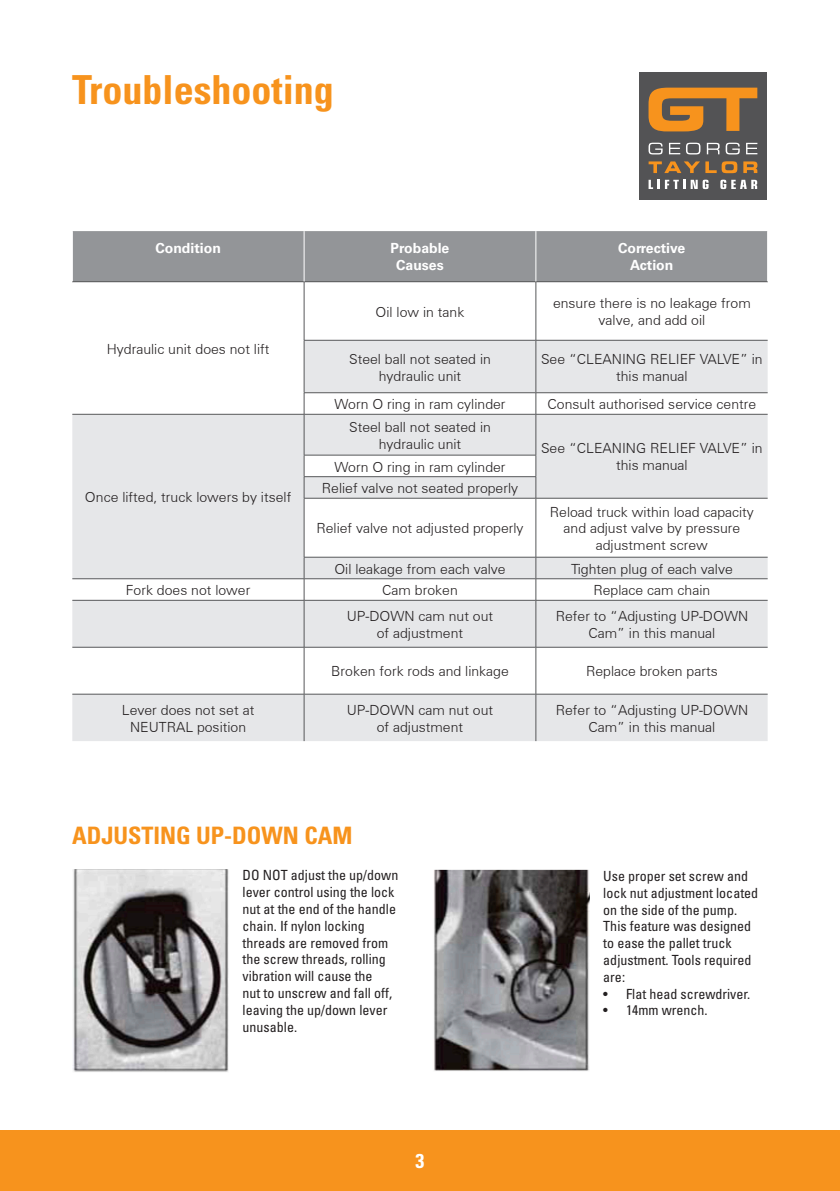
<style>
.page{position:relative;width:840px;height:1191px;background:#fff}
.page>*{position:absolute;margin:0;border:0;box-sizing:border-box;transform-origin:0 0}
.t1{font:700 condensed 40px "Univers";color:#f7931d}
.t2{font:700 condensed 24px "Univers";color:#f7931d}
.t3{font:700 condensed 20px "Univers";color:#fff}
.t4{font:300 14px/16.8px "Univers";color:#231f20;text-align:center}
.t5{font:condensed 14px/16.8px "Univers";color:#231f20}
.t6{font:700 14px "Univers";color:#fff}
</style>
<div class="page">
<div style="left:0;top:1130px;width:839px;height:61px;background:#f7931d"></div>
<div style="left:639px;top:72px;width:127px;height:127px;background:#535355"></div>
<svg style="left:648px;top:180px;width:60px;height:9px"></svg>
<svg style="left:720px;top:180px;width:36px;height:9px"></svg>
<svg style="left:648px;top:88px;width:108px;height:43px"></svg>
<svg style="left:648px;top:143px;width:14px;height:11px"></svg>
<svg style="left:669px;top:143px;width:31px;height:11px"></svg>
<svg style="left:706px;top:143px;width:13px;height:11px"></svg>
<svg style="left:725px;top:143px;width:14px;height:11px"></svg>
<svg style="left:746px;top:143px;width:11px;height:11px"></svg>
<svg style="left:648px;top:161px;width:51px;height:12px"></svg>
<svg style="left:705px;top:161px;width:32px;height:12px"></svg>
<svg style="left:743px;top:161px;width:14px;height:12px"></svg>
<div style="left:73px;top:231px;width:693px;height:50px;background:#939598"></div>
<svg style="left:72px;top:282px;width:695px;height:58px"></svg>
<svg style="left:72px;top:341px;width:695px;height:400px;fill:#e6e7e9"></svg>
<hr style="left:303px;top:282px;width:1px;height:58px;background:#57585a">
<hr style="left:535px;top:282px;width:1px;height:58px;background:#57585a">
<hr style="left:304px;top:340px;width:231px;height:1px;background:#57585a">
<hr style="left:303px;top:340px;width:1px;height:52px;background:#57585a">
<hr style="left:535px;top:340px;width:232px;height:1px;background:#57585a">
<hr style="left:535px;top:340px;width:1px;height:52px;background:#57585a">
<hr style="left:304px;top:392px;width:231px;height:1px;background:#57585a">
<svg style="left:303px;top:393px;width:1px;height:21px"></svg>
<hr style="left:535px;top:392px;width:232px;height:1px;background:#57585a">
<svg style="left:535px;top:393px;width:1px;height:21px"></svg>
<hr style="left:72px;top:414px;width:232px;height:1px;background:#57585a">
<hr style="left:304px;top:414px;width:231px;height:1px;background:#57585a">
<hr style="left:303px;top:414px;width:1px;height:41px;background:#57585a">
<hr style="left:535px;top:414px;width:232px;height:1px;background:#57585a">
<hr style="left:535px;top:414px;width:1px;height:41px;background:#57585a">
<hr style="left:304px;top:455px;width:232px;height:1px;background:#57585a">
<hr style="left:304px;top:476px;width:232px;height:1px;background:#57585a">
<svg style="left:303px;top:455px;width:1px;height:43px"></svg>
<svg style="left:535px;top:455px;width:1px;height:43px"></svg>
<hr style="left:304px;top:498px;width:231px;height:1px;background:#57585a">
<hr style="left:303px;top:498px;width:1px;height:59px;background:#57585a">
<hr style="left:535px;top:498px;width:232px;height:1px;background:#57585a">
<hr style="left:535px;top:498px;width:1px;height:59px;background:#57585a">
<hr style="left:304px;top:557px;width:231px;height:1px;background:#57585a">
<hr style="left:535px;top:557px;width:232px;height:1px;background:#57585a">
<hr style="left:72px;top:578px;width:232px;height:1px;background:#57585a">
<hr style="left:304px;top:578px;width:231px;height:1px;background:#57585a">
<svg style="left:303px;top:557px;width:1px;height:43px"></svg>
<hr style="left:535px;top:578px;width:232px;height:1px;background:#57585a">
<svg style="left:535px;top:557px;width:1px;height:43px"></svg>
<hr style="left:72px;top:600px;width:232px;height:1px;background:#57585a">
<hr style="left:304px;top:600px;width:231px;height:1px;background:#57585a">
<hr style="left:303px;top:600px;width:1px;height:47px;background:#57585a">
<hr style="left:535px;top:600px;width:232px;height:1px;background:#57585a">
<hr style="left:535px;top:600px;width:1px;height:47px;background:#57585a">
<hr style="left:72px;top:647px;width:232px;height:1px;background:#57585a">
<hr style="left:304px;top:647px;width:231px;height:1px;background:#57585a">
<hr style="left:303px;top:647px;width:1px;height:47px;background:#57585a">
<hr style="left:535px;top:647px;width:232px;height:1px;background:#57585a">
<hr style="left:535px;top:647px;width:1px;height:47px;background:#57585a">
<hr style="left:72px;top:694px;width:232px;height:1px;background:#57585a">
<hr style="left:304px;top:694px;width:231px;height:1px;background:#57585a">
<hr style="left:303px;top:694px;width:1px;height:47px;background:#57585a">
<hr style="left:535px;top:694px;width:232px;height:1px;background:#57585a">
<hr style="left:535px;top:694px;width:1px;height:47px;background:#57585a">
<hr style="left:72px;top:281px;width:232px;height:1px;background:#4b4c4d">
<hr style="left:304px;top:281px;width:231px;height:1px;background:#4b4c4d">
<hr style="left:535px;top:281px;width:232px;height:1px;background:#4b4c4d">
<hr style="left:303px;top:231px;width:1px;height:50px;background:#fff">
<hr style="left:535px;top:231px;width:1px;height:50px;background:#fff">
<img style="left:72px;top:869px;width:157px;height:203px">
<img style="left:434px;top:870px;width:155px;height:201px">
<p class="t1" style="left:72px;top:65px;width:263px">Troubleshooting</p>
<p class="t6" style="left:155px;top:240px;width:67px">Condition</p>
<p class="t6" style="left:390px;top:240px;width:60px">Probable</p>
<p class="t6" style="left:396px;top:257px;width:49px">Causes</p>
<p class="t6" style="left:617px;top:240px;width:69px">Corrective</p>
<p class="t6" style="left:629px;top:257px;width:45px">Action</p>
<p class="t4" style="left:107px;top:340px;width:164px">Hydraulic unit does not lift</p>
<p class="t4" style="left:85px;top:489px;width:208px">Once lifted, truck lowers by itself</p>
<p class="t4" style="left:375px;top:303px;width:90px">Oil low in tank</p>
<p class="t4" style="left:552px;top:295px;width:199px">ensure there is no leakage from valve, and add oil</p>
<p class="t4" style="left:349px;top:350px;width:143px">Steel ball not seated in</p>
<p class="t4" style="left:378px;top:367px;width:84px">hydraulic unit</p>
<p class="t4" style="left:540px;top:350px;width:223px">See “CLEANING RELIEF VALVE” in this manual</p>
<p class="t4" style="left:334px;top:396px;width:172px">Worn O ring in ram cylinder</p>
<p class="t4" style="left:547px;top:396px;width:210px">Consult authorised service centre</p>
<p class="t4" style="left:349px;top:418px;width:143px">Steel ball not seated in</p>
<p class="t4" style="left:378px;top:435px;width:84px">hydraulic unit</p>
<p class="t4" style="left:540px;top:440px;width:223px">See “CLEANING RELIEF VALVE” in</p>
<p class="t4" style="left:334px;top:458px;width:172px">Worn O ring in ram cylinder</p>
<p class="t4" style="left:615px;top:457px;width:73px">this manual</p>
<p class="t4" style="left:322px;top:480px;width:198px">Relief valve not seated properly</p>
<p class="t4" style="left:316px;top:520px;width:208px">Relief valve not adjusted properly</p>
<p class="t4" style="left:549px;top:503px;width:205px">Reload truck within load capacity</p>
<p class="t4" style="left:563px;top:520px;width:178px">and adjust valve by pressure</p>
<p class="t4" style="left:595px;top:537px;width:114px">adjustment screw</p>
<p class="t4" style="left:334px;top:560px;width:173px">Oil leakage from each valve</p>
<p class="t4" style="left:570px;top:560px;width:163px">Tighten plug of each valve</p>
<p class="t4" style="left:126px;top:582px;width:126px">Fork does not lower</p>
<p class="t4" style="left:382px;top:582px;width:77px">Cam broken</p>
<p class="t4" style="left:593px;top:582px;width:118px">Replace cam chain</p>
<p class="t4" style="left:346px;top:607px;width:148px">UP-DOWN cam nut out</p>
<p class="t4" style="left:376px;top:624px;width:88px">of adjustment</p>
<p class="t4" style="left:555px;top:607px;width:194px">Refer to “Adjusting UP-DOWN<br>Cam” in this manual</p>
<p class="t4" style="left:122px;top:701px;width:134px">Lever does not set at</p>
<p class="t4" style="left:130px;top:718px;width:117px">NEUTRAL position</p>
<p class="t4" style="left:331px;top:663px;width:179px">Broken fork rods and linkage</p>
<p class="t4" style="left:585px;top:663px;width:133px">Replace broken parts</p>
<p class="t4" style="left:346px;top:701px;width:148px">UP-DOWN cam nut out</p>
<p class="t4" style="left:376px;top:718px;width:88px">of adjustment</p>
<p class="t4" style="left:555px;top:701px;width:194px">Refer to “Adjusting UP-DOWN<br>Cam” in this manual</p>
<p class="t2" style="left:72px;top:820px;width:282px">ADJUSTING UP-DOWN CAM</p>
<p class="t5" style="left:242px;top:866px;width:157px">DO NOT adjust the up/down lever control using the lock nut at the end of the handle chain. If nylon locking threads are removed from the screw threads, rolling vibration will cause the<br>nut to unscrew and fall off, leaving the up/down lever unusable.</p>
<h3 class="t3" style="left:415px;top:1148px;width:10px">3</h3>
<p class="t5" style="left:603px;top:867px;width:156px">Use proper set screw and lock nut adjustment located on the side of the pump.<br>This feature was designed to ease the pallet truck adjustment. Tools required are:</p>
<p class="t5" style="left:603px;top:985px;width:148px">• Flat head screwdriver.</p>
<p class="t5" style="left:603px;top:1002px;width:106px">• 14mm wrench.</p>
</div>
